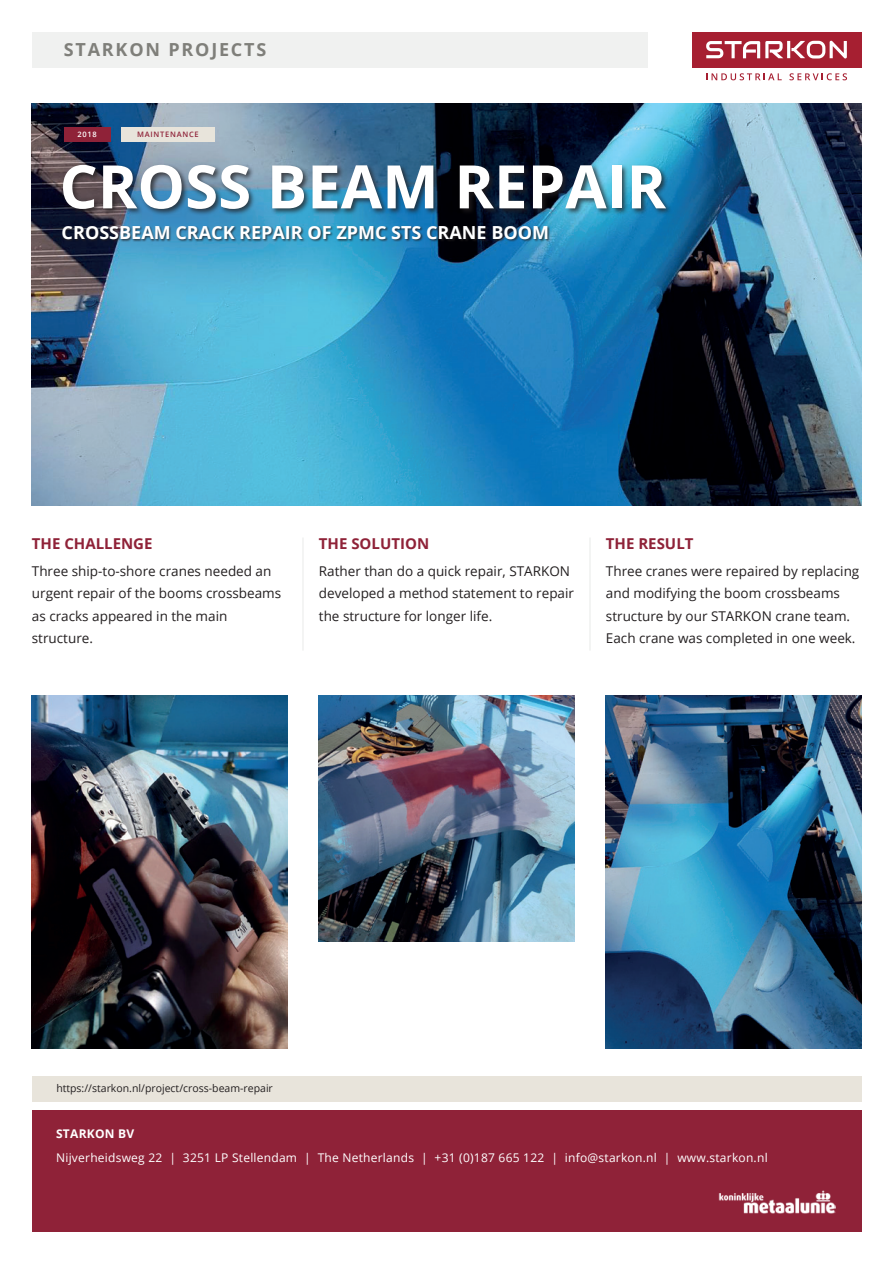
<style>
.page{position:relative;width:893px;height:1263px;background:#fff}
.page>*{position:absolute;margin:0;border:0;box-sizing:border-box;transform-origin:0 0}
.t1{font:700 60px "Open Sans";color:#fff}
.t2{font:700 18px "Open Sans";color:#fff}
.t3{font:700 18px "Open Sans";letter-spacing:.1em;color:#7f7f7a}
.t4{font:700 15px "Open Sans";color:#8f2238}
.t5{font:13.5px/22.5px "Open Sans";color:#231f20}
.t6{font:12px "Open Sans";letter-spacing:.02em;color:#fff}
.t7{font:700 12px "Open Sans";letter-spacing:.02em;color:#fff}
.t8{font:10.5px "Open Sans";color:#231f20}
.t9{font:600 7.5px "Open Sans";letter-spacing:.1em;color:#8f2238}
.t10{font:600 7.5px "Open Sans";color:#fff}
</style>
<div class="page">
<div style="left:32px;top:1110px;width:829px;height:121px;background:#8f2238"></div>
<div style="left:692px;top:32px;width:169px;height:35px;background:#a61f31"></div>
<svg style="left:706px;top:41px;width:141px;height:18px"></svg>
<svg style="left:706px;top:73px;width:76px;height:7px"></svg>
<svg style="left:789px;top:73px;width:58px;height:7px"></svg>
<img style="left:719px;top:1190px;width:117px;height:23px">
<div style="left:32px;top:32px;width:615px;height:35px;background:#f0f1f0"></div>
<hr style="left:589px;top:537px;width:2px;height:114px;background:#f0f1f0">
<hr style="left:302px;top:537px;width:2px;height:114px;background:#f0f1f0">
<img style="left:606px;top:695px;width:255px;height:353px">
<img style="left:319px;top:695px;width:255px;height:246px">
<img style="left:32px;top:695px;width:255px;height:353px">
<img style="left:32px;top:103px;width:829px;height:402px">
<div style="left:32px;top:1076px;width:829px;height:25px;background:#e8e4db"></div>
<div style="left:62px;top:225px;width:489px;height:17px;background:#231f20;opacity:.75"></div>
<div style="left:61px;top:164px;width:612px;height:52px;background:#231f20;opacity:.75"></div>
<div style="left:121px;top:127px;width:94px;height:15px;background:#e8e4db"></div>
<div style="left:64px;top:127px;width:47px;height:15px;background:#8f2238"></div>
<h2 class="t3" style="left:64px;top:36px;width:204px">STARKON PROJECTS</h2>
<p class="t10" style="left:77px;top:129px;width:21px">2018</p>
<p class="t9" style="left:137px;top:129px;width:63px">MAINTENANCE</p>
<h1 class="t1" style="left:60px;top:144px;width:608px">CROSS BEAM REPAIR</h1>
<h2 class="t2" style="left:62px;top:219px;width:489px">CROSSBEAM CRACK REPAIR OF ZPMC STS CRANE BOOM</h2>
<p class="t4" style="left:32px;top:533px;width:122px">THE CHALLENGE</p>
<p class="t5" style="left:32px;top:559px;width:251px">Three ship-to-shore cranes needed an urgent repair of the booms crossbeams as cracks appeared in the main structure.</p>
<p class="t4" style="left:319px;top:533px;width:112px">THE SOLUTION</p>
<p class="t5" style="left:319px;top:559px;width:257px">Rather than do a quick repair, STARKON developed a method statement to repair the structure for longer life.</p>
<p class="t4" style="left:606px;top:533px;width:89px">THE RESULT</p>
<p class="t5" style="left:606px;top:559px;width:255px">Three cranes were repaired by replacing and modifying the boom crossbeams structure by our STARKON crane team.<br>Each crane was completed in one week.</p>
<p class="t8" style="left:56px;top:1081px;width:218px">https://starkon.nl/project/cross-beam-repair</p>
<p class="t7" style="left:56px;top:1125px;width:80px">STARKON BV</p>
<p class="t6" style="left:56px;top:1149px;width:713px">Nijverheidsweg 22 | 3251 LP Stellendam | The Netherlands | +31 (0)187 665 122 | info@starkon.nl | www.starkon.nl</p>
</div>
